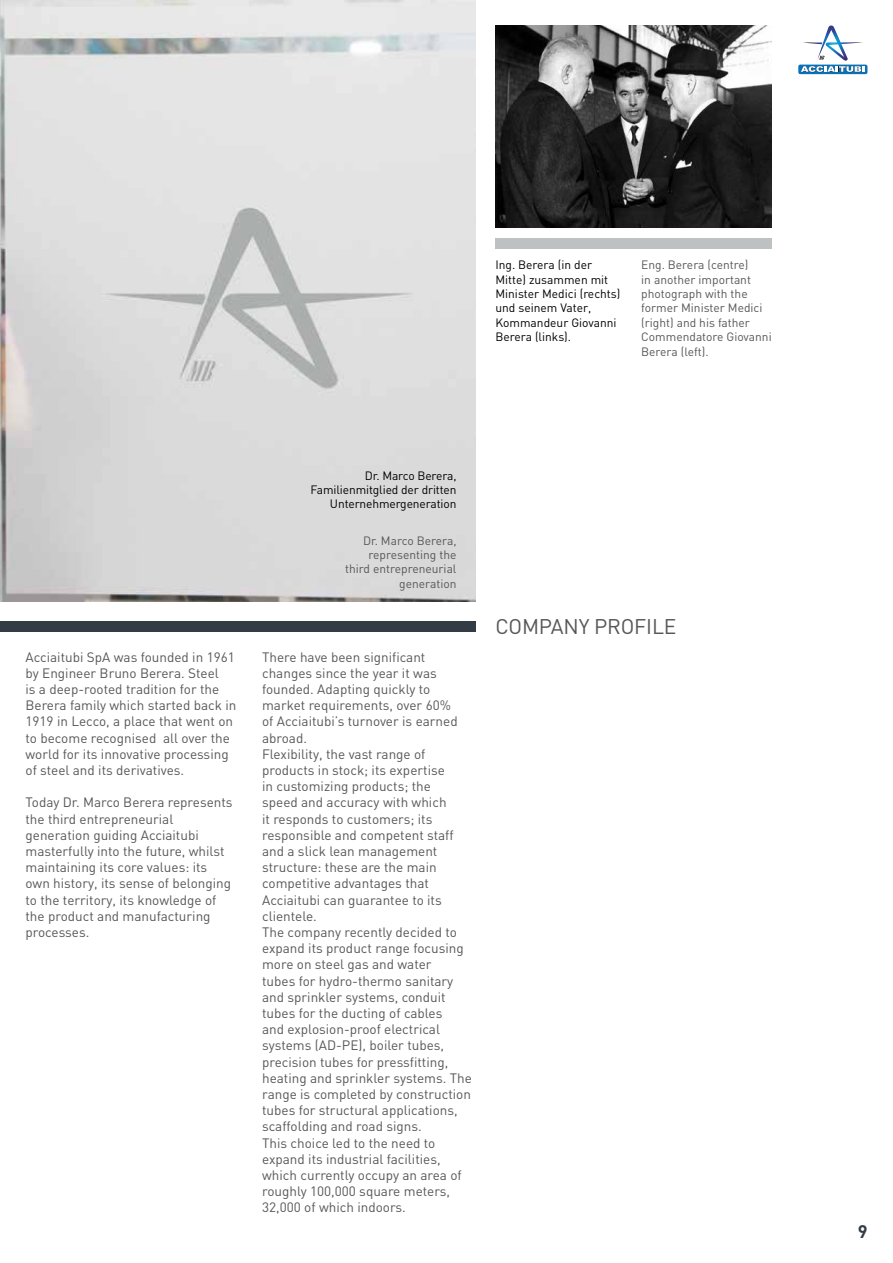
<style>
.page{position:relative;width:893px;height:1263px;background:#fff}
.page>*{position:absolute;margin:0;border:0;box-sizing:border-box;transform-origin:0 0}
.t1{font:21px "DIN";letter-spacing:-.01em;color:#575756}
.t2{font:700 18px "DIN Pro";color:#333b44}
.t3{font:13.5px/16.2px "DIN";color:#575756}
.t4{font:12px/14.4px "DIN";color:#575756;text-align:right}
.t5{font:12px/14.4px "DIN";letter-spacing:-.01em;color:#000}
</style>
<div class="page">
<img style="left:0;top:0;width:475px;height:602px">
<div style="left:0;top:621px;width:475px;height:10px;background:#333b44"></div>
<div style="left:495px;top:238px;width:277px;height:11px;background:#bec1c2"></div>
<img style="left:495px;top:26px;width:277px;height:201px">
<svg style="left:798px;top:65px;width:69px;height:9px"></svg>
<svg style="left:801px;top:26px;width:64px;height:46px"></svg>
<p class="t5" style="left:495px;top:257px;width:127px">Ing. Berera (in der<br>Mitte) zusammen mit<br>Minister Medici (rechts) und seinem Vater,<br>Kommandeur Giovanni<br>Berera (links).</p>
<p class="t4" style="left:641px;top:257px;width:132px;text-align:left">Eng. Berera (centre)<br>in another important photograph with the former Minister Medici (right) and his father<br>Commendatore Giovanni<br>Berera (left).</p>
<p class="t3" style="left:26px;top:648px;width:213px">Acciaitubi SpA was founded in 1961 by Engineer Bruno Berera. Steel<br>is a deep-rooted tradition for the Berera family which started back in 1919 in Lecco, a place that went on to become recognised all over the world for its innovative processing of steel and its derivatives.</p>
<p class="t3" style="left:26px;top:794px;width:209px">Today Dr. Marco Berera represents the third entrepreneurial generation guiding Acciaitubi masterfully into the future, whilst maintaining its core values: its own history, its sense of belonging to the territory, its knowledge of the product and manufacturing processes.</p>
<p class="t5" style="left:311px;top:468px;width:147px;text-align:right">Dr. Marco Berera,<br>Familienmitglied der dritten<br>Unternehmergeneration</p>
<p class="t4" style="left:345px;top:533px;width:113px">Dr. Marco Berera, representing the third entrepreneurial generation</p>
<p class="t3" style="left:262px;top:648px;width:211px">There have been significant changes since the year it was founded. Adapting quickly to market requirements, over 60%<br>of Acciaitubi’s turnover is earned abroad.<br>Flexibility, the vast range of products in stock; its expertise<br>in customizing products; the<br>speed and accuracy with which<br>it responds to customers; its responsible and competent staff and a slick lean management structure: these are the main competitive advantages that<br>Acciaitubi can guarantee to its clientele.<br>The company recently decided to expand its product range focusing more on steel gas and water<br>tubes for hydro-thermo sanitary and sprinkler systems, conduit tubes for the ducting of cables<br>and explosion-proof electrical systems (AD-PE), boiler tubes, precision tubes for pressfitting, heating and sprinkler systems. The range is completed by construction tubes for structural applications, scaffolding and road signs.<br>This choice led to the need to expand its industrial facilities, which currently occupy an area of roughly 100,000 square meters,<br>32,000 of which indoors.</p>
<h1 class="t1" style="left:495px;top:614px;width:183px">COMPANY PROFILE</h1>
<h2 class="t2" style="left:858px;top:1219px;width:11px">9</h2>
</div>
